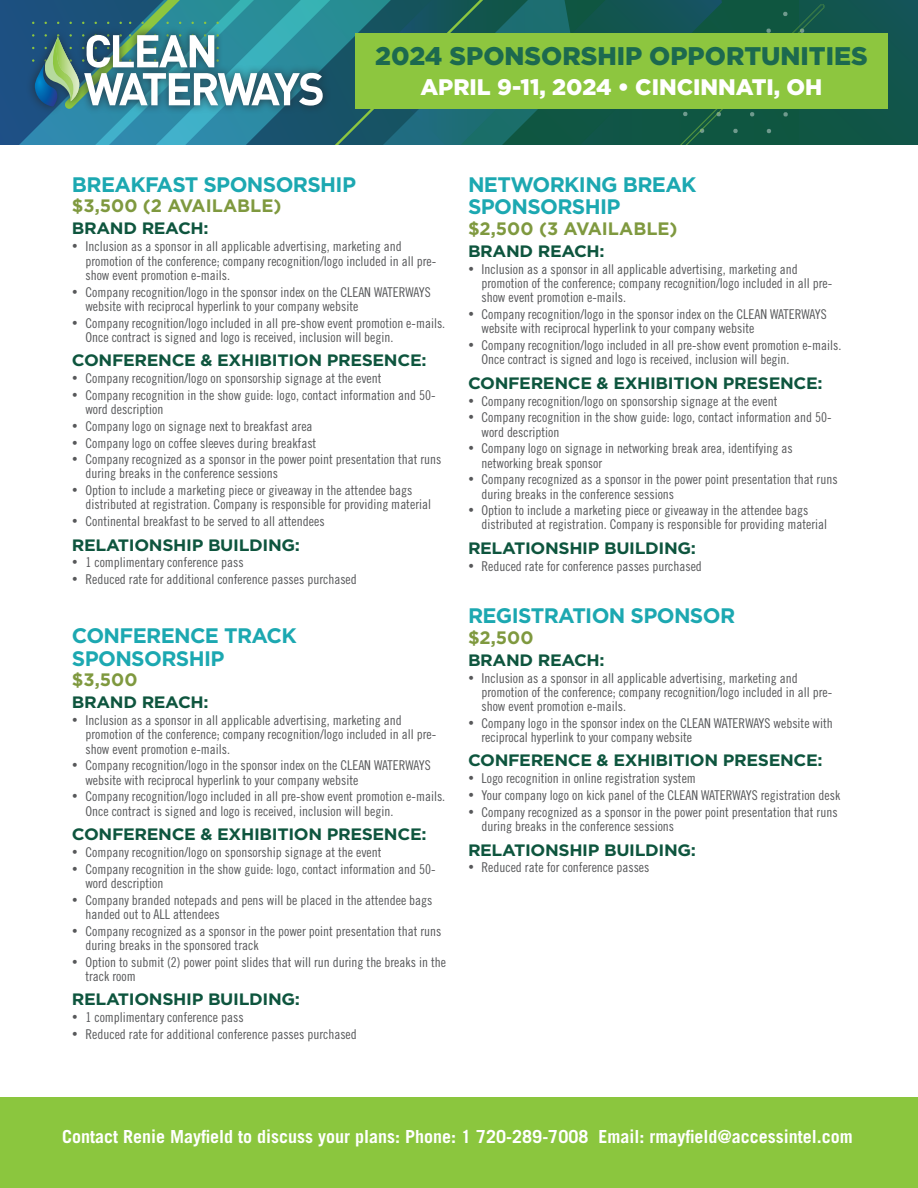
<style>
.page{position:relative;width:918px;height:1188px;background:#fff}
.page>*{position:absolute;margin:0;border:0;box-sizing:border-box;transform-origin:0 0}
.t1{font:900 25.5px "Gotham";color:#1c694f}
.t2{font:900 22.5px "Gotham";color:#fff}
.sponsorship_type{font:700 21px/22.5px "Gotham";letter-spacing:-.03em;color:#1ca8b1}
.t3{font:700 18px "Trade Gothic LT Std";color:#fff}
.Price{font:700 18px "Gotham";color:#7f993f}
.sub_type{font:700 16.5px "Gotham";letter-spacing:-.02em;color:#0e553e;scale:1.06 1}
.t4{font:13.5px/14.2px "Trade Gothic LT Std Cn 18";color:#57585a}
</style>
<div class="page">
<div style="left:629px;top:0;width:289px;height:145px;background:#12554c"></div>
<div style="left:355px;top:33px;width:533px;height:75px;background:#8dc63f"></div>
<svg style="left:0;top:0;width:824px;height:145px"></svg>
<img style="left:51px;top:36px;width:4px;height:65px">
<img style="left:55px;top:36px;width:24px;height:65px">
<div style="left:0;top:1098px;width:918px;height:90px;background:#8bc63e"></div>
<h1 class="t1" style="left:375px;top:38px;width:494px">2024 SPONSORSHIP OPPORTUNITIES</h1>
<h2 class="t2" style="left:420px;top:72px;width:403px">APRIL 9-11, 2024 • CINCINNATI, OH</h2>
<p class="sponsorship_type" style="left:72px;top:173px;width:286px">BREAKFAST SPONSORSHIP</p>
<p class="Price" style="left:72px;top:194px;width:211px">$3,500 (2 AVAILABLE)</p>
<p class="sub_type" style="left:72px;top:218px;width:131px">BRAND REACH:</p>
<p class="t4" style="left:85px;top:239px;width:352px;text-indent:-14px">• Inclusion as a sponsor in all applicable advertising, marketing and promotion of the conference; company recognition/logo included in all pre&shy;show event promotion e-mails.</p>
<p class="t4" style="left:85px;top:285px;width:347px;text-indent:-14px">• Company recognition/logo in the sponsor index on the CLEAN WATERWAYS website with reciprocal hyperlink to your company website</p>
<p class="t4" style="left:85px;top:315px;width:361px;text-indent:-14px">• Company recognition/logo included in all pre-show event promotion e-mails.<br>Once contract is signed and logo is received, inclusion will begin.</p>
<p class="sub_type" style="left:72px;top:349px;width:336px">CONFERENCE &amp; EXHIBITION PRESENCE:</p>
<p class="t4" style="left:72px;top:371px;width:311px">• Company recognition/logo on sponsorship signage at the event</p>
<p class="t4" style="left:85px;top:388px;width:352px;text-indent:-14px">• Company recognition in the show guide: logo, contact information and 50- word description</p>
<p class="t4" style="left:72px;top:419px;width:242px">• Company logo on signage next to breakfast area</p>
<p class="t4" style="left:72px;top:435px;width:246px">• Company logo on coffee sleeves during breakfast</p>
<p class="t4" style="left:85px;top:452px;width:358px;text-indent:-14px">• Company recognized as a sponsor in the power point presentation that runs during breaks in the conference sessions</p>
<p class="t4" style="left:85px;top:483px;width:347px;text-indent:-14px">• Option to include a marketing piece or giveaway in the attendee bags distributed at registration. Company is responsible for providing material</p>
<p class="t4" style="left:72px;top:514px;width:254px">• Continental breakfast to be served to all attendees</p>
<p class="sub_type" style="left:72px;top:534px;width:217px">RELATIONSHIP BUILDING:</p>
<p class="t4" style="left:72px;top:555px;width:173px">• 1 complimentary conference pass</p>
<p class="t4" style="left:72px;top:572px;width:286px">• Reduced rate for additional conference passes purchased</p>
<p class="sponsorship_type" style="left:72px;top:625px;width:226px">CONFERENCE TRACK<br>SPONSORSHIP</p>
<p class="Price" style="left:72px;top:668px;width:67px">$3,500</p>
<p class="sub_type" style="left:72px;top:692px;width:131px">BRAND REACH:</p>
<p class="t4" style="left:85px;top:713px;width:352px;text-indent:-14px">• Inclusion as a sponsor in all applicable advertising, marketing and promotion of the conference; company recognition/logo included in all pre&shy;show event promotion e-mails.</p>
<p class="t4" style="left:85px;top:758px;width:347px;text-indent:-14px">• Company recognition/logo in the sponsor index on the CLEAN WATERWAYS website with reciprocal hyperlink to your company website</p>
<p class="t4" style="left:85px;top:789px;width:361px;text-indent:-14px">• Company recognition/logo included in all pre-show event promotion e-mails.<br>Once contract is signed and logo is received, inclusion will begin.</p>
<p class="sub_type" style="left:72px;top:823px;width:336px">CONFERENCE &amp; EXHIBITION PRESENCE:</p>
<p class="t4" style="left:72px;top:845px;width:311px">• Company recognition/logo on sponsorship signage at the event</p>
<p class="t4" style="left:85px;top:862px;width:352px;text-indent:-14px">• Company recognition in the show guide: logo, contact information and 50- word description</p>
<p class="t4" style="left:85px;top:893px;width:349px;text-indent:-14px">• Company branded notepads and pens will be placed in the attendee bags handed out to ALL attendees</p>
<p class="t4" style="left:85px;top:924px;width:358px;text-indent:-14px">• Company recognized as a sponsor in the power point presentation that runs during breaks in the sponsored track</p>
<p class="t4" style="left:85px;top:954px;width:362px;text-indent:-14px">• Option to submit (2) power point slides that will run during the breaks in the track room</p>
<p class="sub_type" style="left:72px;top:988px;width:217px">RELATIONSHIP BUILDING:</p>
<p class="t4" style="left:72px;top:1010px;width:173px">• 1 complimentary conference pass</p>
<p class="t4" style="left:72px;top:1027px;width:286px">• Reduced rate for additional conference passes purchased</p>
<p class="sponsorship_type" style="left:468px;top:173px;width:230px">NETWORKING BREAK<br>SPONSORSHIP</p>
<p class="Price" style="left:468px;top:217px;width:211px">$2,500 (3 AVAILABLE)</p>
<p class="sub_type" style="left:468px;top:240px;width:131px">BRAND REACH:</p>
<p class="t4" style="left:482px;top:262px;width:352px;text-indent:-14px">• Inclusion as a sponsor in all applicable advertising, marketing and promotion of the conference; company recognition/logo included in all pre&shy;show event promotion e-mails.</p>
<p class="t4" style="left:482px;top:307px;width:347px;text-indent:-14px">• Company recognition/logo in the sponsor index on the CLEAN WATERWAYS website with reciprocal hyperlink to your company website</p>
<p class="t4" style="left:482px;top:338px;width:361px;text-indent:-14px">• Company recognition/logo included in all pre-show event promotion e-mails.<br>Once contract is signed and logo is received, inclusion will begin.</p>
<p class="sub_type" style="left:468px;top:372px;width:336px">CONFERENCE &amp; EXHIBITION PRESENCE:</p>
<p class="t4" style="left:468px;top:394px;width:311px">• Company recognition/logo on sponsorship signage at the event</p>
<p class="t4" style="left:482px;top:410px;width:352px;text-indent:-14px">• Company recognition in the show guide: logo, contact information and 50- word description</p>
<p class="t4" style="left:482px;top:441px;width:313px;text-indent:-14px">• Company logo on signage in networking break area, identifying as networking break sponsor</p>
<p class="t4" style="left:482px;top:472px;width:358px;text-indent:-14px">• Company recognized as a sponsor in the power point presentation that runs during breaks in the conference sessions</p>
<p class="t4" style="left:482px;top:503px;width:347px;text-indent:-14px">• Option to include a marketing piece or giveaway in the attendee bags distributed at registration. Company is responsible for providing material</p>
<p class="sub_type" style="left:468px;top:537px;width:217px">RELATIONSHIP BUILDING:</p>
<p class="t4" style="left:468px;top:559px;width:235px">• Reduced rate for conference passes purchased</p>
<p class="sponsorship_type" style="left:468px;top:604px;width:269px">REGISTRATION SPONSOR</p>
<p class="Price" style="left:468px;top:625px;width:67px">$2,500</p>
<p class="sub_type" style="left:468px;top:649px;width:131px">BRAND REACH:</p>
<p class="t4" style="left:482px;top:671px;width:352px;text-indent:-14px">• Inclusion as a sponsor in all applicable advertising, marketing and promotion of the conference; company recognition/logo included in all pre&shy;show event promotion e-mails.</p>
<p class="t4" style="left:482px;top:716px;width:353px;text-indent:-14px">• Company logo in the sponsor index on the CLEAN WATERWAYS website with reciprocal hyperlink to your company website</p>
<p class="sub_type" style="left:468px;top:750px;width:336px">CONFERENCE &amp; EXHIBITION PRESENCE:</p>
<p class="t4" style="left:468px;top:771px;width:229px">• Logo recognition in online registration system</p>
<p class="t4" style="left:468px;top:788px;width:374px">• Your company logo on kick panel of the CLEAN WATERWAYS registration desk</p>
<p class="t4" style="left:482px;top:805px;width:358px;text-indent:-14px">• Company recognized as a sponsor in the power point presentation that runs during breaks in the conference sessions</p>
<p class="sub_type" style="left:468px;top:839px;width:217px">RELATIONSHIP BUILDING:</p>
<p class="t4" style="left:468px;top:860px;width:183px">• Reduced rate for conference passes</p>
<h3 class="t3" style="left:62px;top:1126px;width:792px">Contact Renie Mayfield to discuss your plans: Phone: 1 720-289-7008 Email: rmayfield@accessintel.com</h3>
</div>
